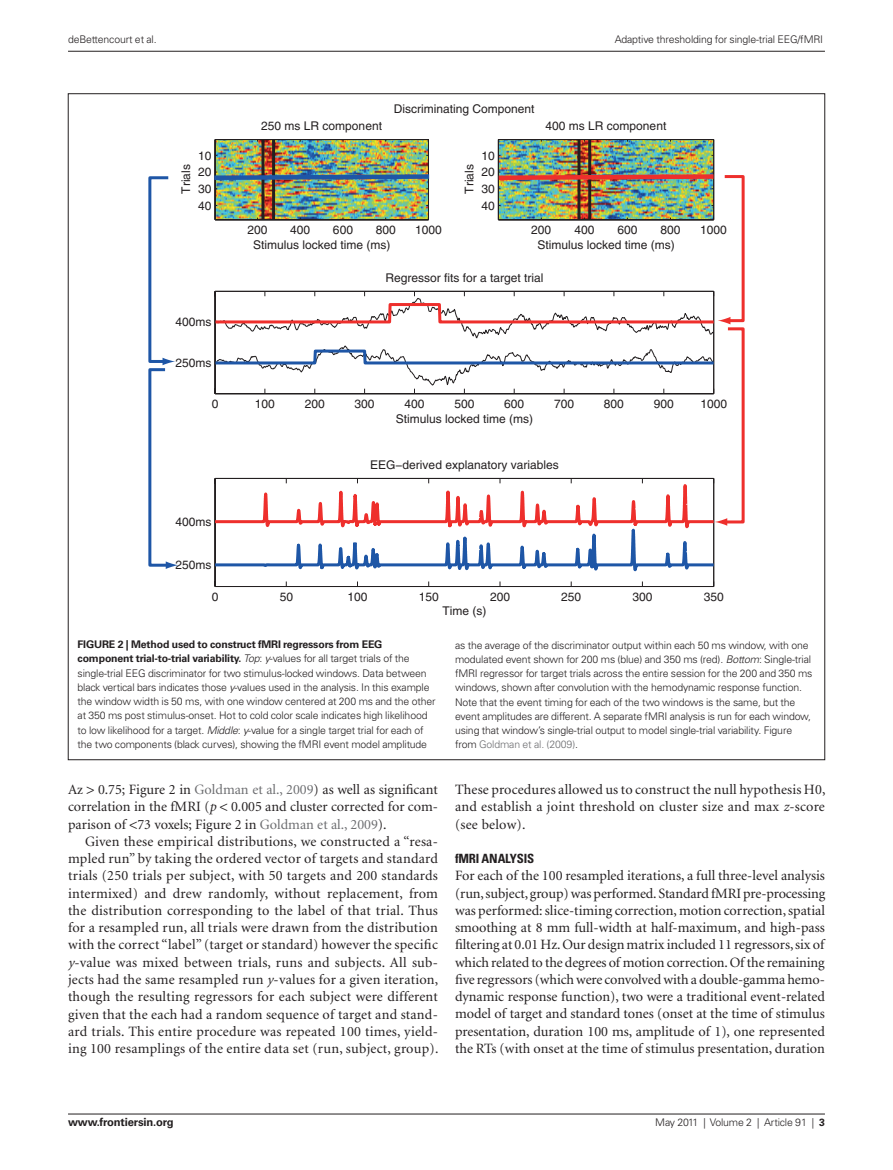
<style>
.page{position:relative;width:893px;height:1170px;background:#fff}
.page>*{position:absolute;margin:0;border:0;box-sizing:border-box;transform-origin:0 0}
.t1{font:14.25px/17.2px "Minion";letter-spacing:.005em;color:#231f20;text-align:justify}
.t2{font:700 condensed 12.75px "Univers";letter-spacing:-.01em;color:#231f20}
.t3{font:12px/16.6px "Helvetica";color:#231f20;text-align:justify}
.t4{font:700 11.25px "Univers";letter-spacing:-.015em;color:#231f20}
.t5{font:300 10.5px/14.2px "Univers";letter-spacing:-.015em;color:#231f20}
.s1{font-weight:700}
.s2{font-style:italic}
.s3{color:#6c6d70}
</style>
<div class="page">
<img style="left:216px;top:140px;width:212px;height:32px">
<hr style="left:272px;top:139px;width:3px;height:81px;background:#231f20">
<hr style="left:261px;top:139px;width:3px;height:81px;background:#231f20">
<hr style="left:428px;top:139px;width:1px;height:81px;background:#231f20">
<hr style="left:215px;top:139px;width:1px;height:81px;background:#231f20">
<hr style="left:215px;top:139px;width:213px;height:1px;background:#231f20">
<img style="left:499px;top:140px;width:214px;height:32px">
<hr style="left:588px;top:139px;width:3px;height:81px;background:#231f20">
<hr style="left:577px;top:139px;width:3px;height:81px;background:#231f20">
<hr style="left:713px;top:139px;width:1px;height:81px;background:#231f20">
<hr style="left:498px;top:139px;width:1px;height:81px;background:#231f20">
<hr style="left:498px;top:139px;width:216px;height:1px;background:#231f20">
<hr style="left:713px;top:478px;width:1px;height:108px;background:#231f20">
<hr style="left:215px;top:478px;width:1px;height:108px;background:#231f20">
<hr style="left:215px;top:586px;width:499px;height:1px;background:#231f20">
<svg style="left:214px;top:172px;width:531px;height:403px"></svg>
<svg style="left:148px;top:176px;width:30px;height:393px"></svg>
<hr style="left:68px;top:51px;width:757px;height:1px;background:#231f20">
<hr style="left:68px;top:1113px;width:757px;height:1px;background:#231f20">
<p class="t5" style="left:68px;top:32px;width:90px">deBettencourt et al.</p>
<p class="t5" style="left:615px;top:32px;width:210px">Adaptive thresholding for single-trial EEG/fMRI</p>
<p class="t3" style="left:178px;top:194px;width:31px;rotate:-90deg">Trials</p>
<p class="t3" style="left:198px;top:147px;width:15px">10<br>20<br>30<br>40</p>
<p class="t3" style="left:176px;top:314px;width:38px">400ms</p>
<p class="t3" style="left:176px;top:355px;width:38px">250ms</p>
<p class="t3" style="left:261px;top:117px;width:122px">250 ms LR component</p>
<p class="t3" style="left:394px;top:101px;width:142px">Discriminating Component</p>
<p class="t3" style="left:461px;top:194px;width:31px;rotate:-90deg">Trials</p>
<p class="t3" style="left:482px;top:147px;width:15px">10<br>20<br>30<br>40</p>
<p class="t3" style="left:546px;top:117px;width:122px">400 ms LR component</p>
<p class="t3" style="left:248px;top:222px;width:22px">200</p>
<p class="t3" style="left:290px;top:222px;width:22px">400</p>
<p class="t3" style="left:333px;top:222px;width:22px">600</p>
<p class="t3" style="left:376px;top:222px;width:22px">800</p>
<p class="t3" style="left:415px;top:222px;width:28px">1000</p>
<p class="t3" style="left:253px;top:236px;width:139px">Stimulus locked time (ms)</p>
<p class="t3" style="left:531px;top:222px;width:22px">200</p>
<p class="t3" style="left:574px;top:222px;width:22px">400</p>
<p class="t3" style="left:617px;top:222px;width:22px">600</p>
<p class="t3" style="left:660px;top:222px;width:22px">800</p>
<p class="t3" style="left:700px;top:222px;width:28px">1000</p>
<p class="t3" style="left:537px;top:236px;width:139px">Stimulus locked time (ms)</p>
<p class="t3" style="left:385px;top:269px;width:160px">Regressor fits for a target trial</p>
<p class="t3" style="left:212px;top:395px;width:8px">0</p>
<p class="t3" style="left:255px;top:395px;width:22px">100</p>
<p class="t3" style="left:305px;top:395px;width:22px">200</p>
<p class="t3" style="left:355px;top:395px;width:22px">300</p>
<p class="t3" style="left:404px;top:395px;width:22px">400</p>
<p class="t3" style="left:454px;top:395px;width:22px">500</p>
<p class="t3" style="left:504px;top:395px;width:22px">600</p>
<p class="t3" style="left:554px;top:395px;width:22px">700</p>
<p class="t3" style="left:604px;top:395px;width:22px">800</p>
<p class="t3" style="left:654px;top:395px;width:22px">900</p>
<p class="t3" style="left:700px;top:395px;width:28px">1000</p>
<p class="t3" style="left:396px;top:410px;width:139px">Stimulus locked time (ms)</p>
<p class="t3" style="left:176px;top:513px;width:38px">400ms</p>
<p class="t3" style="left:176px;top:556px;width:38px">250ms</p>
<p class="t3" style="left:370px;top:456px;width:190px">EEG−derived explanatory variables</p>
<p class="t3" style="left:212px;top:588px;width:8px">0</p>
<p class="t3" style="left:280px;top:588px;width:15px">50</p>
<p class="t3" style="left:347px;top:588px;width:22px">100</p>
<p class="t3" style="left:419px;top:588px;width:22px">150</p>
<p class="t3" style="left:490px;top:588px;width:22px">200</p>
<p class="t3" style="left:561px;top:588px;width:22px">250</p>
<p class="t3" style="left:632px;top:588px;width:22px">300</p>
<p class="t3" style="left:704px;top:588px;width:22px">350</p>
<p class="t3" style="left:442px;top:602px;width:45px">Time (s)</p>
<p class="t5" style="left:78px;top:637px;width:359px"><span class="s1">Fig ure 2 | Method used to construct fMRI regressors from EEG component trial-to-trial variability.</span> <span class="s2">Top</span>: <span class="s2">y</span>-values for all target trials of the single-trial EEG discriminator for two stimulus-locked windows. Data between black vertical bars indicates those <span class="s2">y</span>-values used in the analysis. In this example the window width is 50 ms, with one window centered at 200 ms and the other at 350 ms post stimulus-onset. Hot to cold color scale indicates high likelihood to low likelihood for a target. <span class="s2">Middle</span>: <span class="s2">y</span>-value for a single target trial for each of the two components (black curves), showing the fMRI event model amplitude</p>
<p class="t5" style="left:455px;top:637px;width:359px">as the average of the discriminator output within each 50 ms window, with one modulated event shown for 200 ms (blue) and 350 ms (red). <span class="s2">Bottom</span>: Single-trial fMRI regressor for target trials across the entire session for the 200 and 350 ms windows, shown after convolution with the hemodynamic response function.<br>Note that the event timing for each of the two windows is the same, but the event amplitudes are different. A separate fMRI analysis is run for each window, using that window’s single-trial output to model single-trial variability. Figure from <span class="s3">Goldman et al. (2009)</span>.</p>
<p class="t1" style="left:68px;top:781px;width:371px">Az 0.75; Figure 2 in <span class="s3">Goldman et al., 2009</span>) as well as significant correlation in the fMRI (<span class="s2">p</span> 0.005 and cluster corrected for com&shy;parison of 73 voxels; Figure 2 in <span class="s3">Goldman et al., 2009</span>).</p>
<p class="t1" style="left:68px;top:833px;width:372px;text-indent:17px">Given these empirical distributions, we constructed a “resa&shy;mpled run” by taking the ordered vector of targets and standard trials (250 trials per subject, with 50 targets and 200 standards intermixed) and drew randomly, without replacement, from the distribution corresponding to the label of that trial. Thus for a resampled run, all trials were drawn from the distribution with the correct “label” (target or standard) however the specific <span class="s2">y</span>-value was mixed between trials, runs and subjects. All sub&shy;jects had the same resampled run <span class="s2">y</span>-values for a given iteration, though the resulting regressors for each subject were different given that the each had a random sequence of target and stand&shy;ard trials. This entire procedure was repeated 100 times, yield&shy;ing 100 resamplings of the entire data set (run, subject, group).</p>
<p class="t1" style="left:455px;top:781px;width:372px">These procedures allowed us to construct the null hypothesis H0, and establish a joint threshold on cluster size and max <span class="s2">z</span>-score (see below).</p>
<p class="t2" style="left:455px;top:850px;width:81px">FMRI ANALYSIS</p>
<p class="t1" style="left:455px;top:867px;width:372px">For each of the 100 resampled iterations, a full three-level analysis (run, subject, group) was performed. Standard fMRI pre-processing was performed: slice-timing correction, motion correction, spatial smoothing at 8 mm full-width at half-maximum, and high-pass filtering at 0.01 Hz. Our design matrix included 11 regressors, six of which related to the degrees of motion correction. Of the remaining five regressors (which were convolved with a double-gamma hemo&shy;dynamic response function), two were a traditional event-related model of target and standard tones (onset at the time of stimulus presentation, duration 100 ms, amplitude of 1), one represented the RTs (with onset at the time of stimulus presentation, duration</p>
<p class="t4" style="left:68px;top:1115px;width:107px">www.frontiersin.org</p>
<p class="t5" style="left:655px;top:1115px;width:171px">May 2011 | Volume 2 | Article 91 | <span class="s1">3</span></p>
</div>
